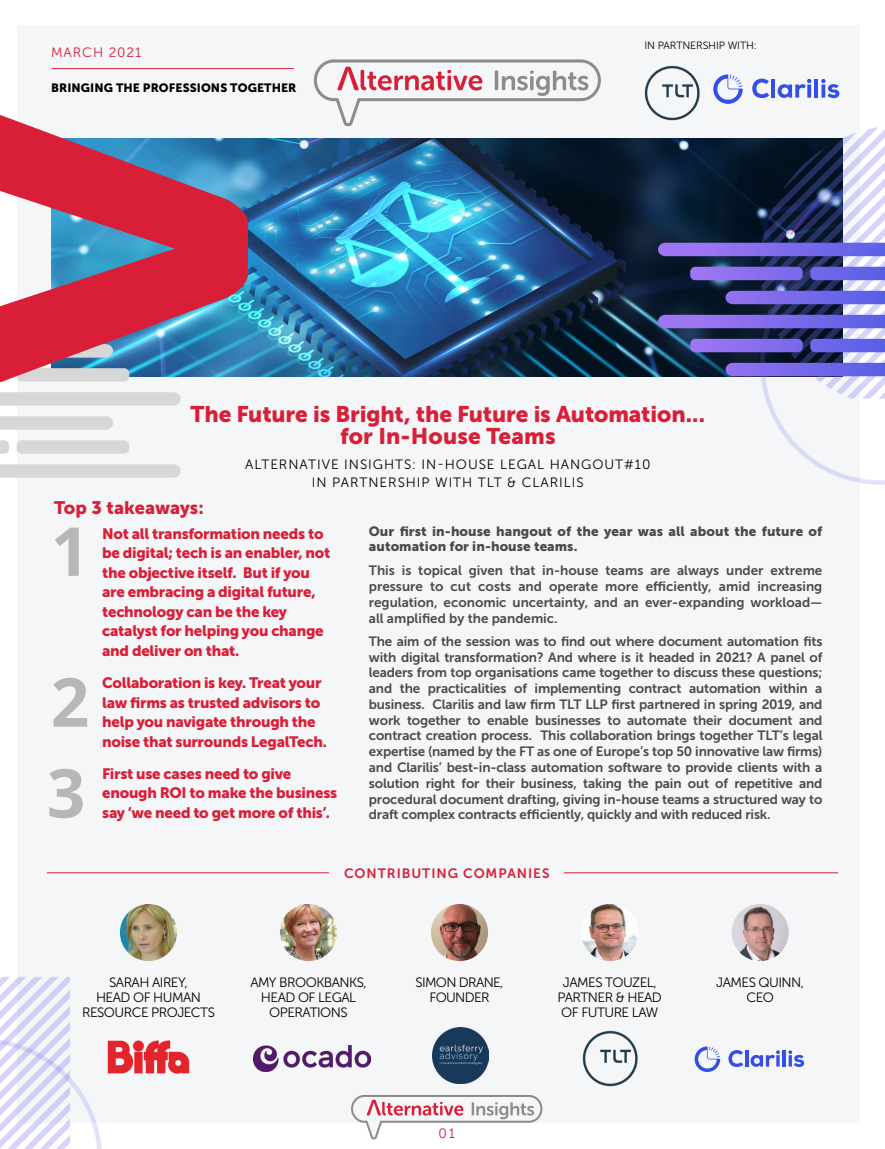
<style>
.page{position:relative;width:885px;height:1149px;background:#fff}
.page>*{position:absolute;margin:0;border:0;box-sizing:border-box;transform-origin:0 0}
.t1{font:700 67.5px/90.9px "Open Sans";color:#b7b7b6}
.t2{font:22.5px/22.5px "Museo Sans 900";letter-spacing:-.005em;color:#d91f38;text-align:center}
.t3{font:18px "Museo Sans 900";color:#d91f38}
.t4{font:15px/19.5px "Museo Sans 900";letter-spacing:-.015em;color:#d91f38}
.t5{font:13.5px/15.8px "Museo Sans 700";letter-spacing:-.005em;color:#4a4a49;text-align:justify}
.t6{font:13.5px/15px "Museo Sans 300";letter-spacing:-.04em;color:#000;text-align:center}
.t7{font:13.5px/15px "Museo Sans 900";letter-spacing:.005em;color:#4a4a49}
.t8{font:13.5px/18px "Museo Sans 300";letter-spacing:.07em;color:#000;text-align:center}
.t9{font:13.5px "Museo Sans 700";letter-spacing:.07em;color:#d91f38}
.t10{font:13.5px "Museo Sans 300";letter-spacing:.07em;color:#d91f38}
.t11{font:12px "Museo Sans 900";letter-spacing:.01em;color:#000}
.t12{font:10.5px "Museo Sans 300";letter-spacing:-.01em;color:#000}
</style>
<div class="page">
<div style="left:17px;top:26px;width:842px;height:1097px;background:#f4f6f8"></div>
<img style="left:248px;top:139px;width:410px;height:237px">
<hr style="left:52px;top:68px;width:242px;height:1px;background:#d91f38">
<svg style="left:351px;top:1095px;width:192px;height:44px"></svg>
<svg style="left:313px;top:59px;width:288px;height:68px"></svg>
<img style="left:280px;top:903px;width:57px;height:57px;border-radius:29px">
<img style="left:120px;top:903px;width:57px;height:57px;border-radius:29px">
<img style="left:431px;top:903px;width:57px;height:57px;border-radius:29px">
<img style="left:581px;top:903px;width:57px;height:57px;border-radius:29px">
<hr style="left:47px;top:872px;width:791px;height:1px;background:#d91f38">
<div style="left:330px;top:858px;width:233px;height:28px;background:#f4f6f8"></div>
<img style="left:731px;top:903px;width:57px;height:57px;border-radius:29px">
<img style="left:644px;top:65px;width:56px;height:56px">
<svg style="left:0;top:444px;width:9px;height:9px"></svg>
<div style="left:17px;top:440px;width:112px;height:13px;background:#d7d7d7;border-radius:5px"></div>
<div style="left:0;top:464px;width:181px;height:13px;background:#d7d7d7"></div>
<svg style="left:0;top:68px;width:248px;height:376px"></svg>
<svg style="left:658px;top:125px;width:226px;height:359px"></svg>
<svg style="left:0;top:977px;width:102px;height:171px"></svg>
<img style="left:582px;top:1030px;width:56px;height:57px">
<img style="left:432px;top:1027px;width:56px;height:56px">
<img style="left:253px;top:1045px;width:117px;height:25px">
<img style="left:108px;top:1040px;width:81px;height:33px">
<svg style="left:752px;top:79px;width:17px;height:19px"></svg>
<hr style="left:771px;top:79px;width:4px;height:19px;background:#334fe8">
<svg style="left:777px;top:79px;width:34px;height:19px"></svg>
<hr style="left:814px;top:79px;width:4px;height:19px;background:#334fe8">
<svg style="left:821px;top:79px;width:18px;height:19px"></svg>
<svg style="left:713px;top:74px;width:29px;height:30px"></svg>
<svg style="left:728px;top:1050px;width:15px;height:16px"></svg>
<hr style="left:745px;top:1050px;width:3px;height:16px;background:#334fe8">
<svg style="left:750px;top:1050px;width:29px;height:16px"></svg>
<hr style="left:782px;top:1050px;width:3px;height:16px;background:#334fe8">
<svg style="left:788px;top:1050px;width:16px;height:16px"></svg>
<svg style="left:694px;top:1046px;width:26px;height:25px"></svg>
<p class="t10" style="left:51px;top:45px;width:92px">MARCH 2021</p>
<p class="t11" style="left:51px;top:80px;width:247px">BRINGING THE PROFESSIONS TOGETHER</p>
<p class="t12" style="left:644px;top:39px;width:114px">IN PARTNERSHIP WITH:</p>
<h2 class="t2" style="left:191px;top:402px;width:515px">The Future is Bright, the Future is Automation... for In-House Teams</h2>
<p class="t8" style="left:245px;top:455px;width:407px">ALTERNATIVE INSIGHTS: IN-HOUSE LEGAL HANGOUT#10<br>IN PARTNERSHIP WITH TLT &amp; CLARILIS</p>
<h3 class="t3" style="left:54px;top:497px;width:151px">Top 3 takeaways:</h3>
<h1 class="t1" style="left:51px;top:504px;width:40px">1</h1>
<p class="t7" style="left:369px;top:524px;width:455px">Our first in-house hangout of the year was all about the future of automation for in-house teams.</p>
<p class="t5" style="left:369px;top:562px;width:455px">This is topical given that in-house teams are always under extreme pressure to cut costs and operate more efficiently, amid increasing regulation, economic uncertainty, and an ever-expanding workload— all amplified by the pandemic.</p>
<p class="t5" style="left:369px;top:633px;width:455px">The aim of the session was to find out where document automation fits with digital transformation? And where is it headed in 2021? A panel of leaders from top organisations came together to discuss these questions; and the practicalities of implementing contract automation within a business. Clarilis and law firm TLT LLP first partnered in spring 2019, and work together to enable businesses to automate their document and contract creation process. This collaboration brings together TLT’s legal expertise (named by the FT as one of Europe’s top 50 innovative law firms) and Clarilis’ best-in-class automation software to provide clients with a solution right for their business, taking the pain out of repetitive and procedural document drafting, giving in-house teams a structured way to draft complex contracts efficiently, quickly and with reduced risk.</p>
<p class="t4" style="left:102px;top:523px;width:230px">Not all transformation needs to be digital; tech is an enabler, not the objective itself. But if you are embracing a digital future, technology can be the key catalyst for helping you change and deliver on that.</p>
<p class="t4" style="left:102px;top:672px;width:226px">Collaboration is key. Treat your law firms as trusted advisors to help you navigate through the noise that surrounds LegalTech.</p>
<p class="t4" style="left:102px;top:763px;width:236px">First use cases need to give enough ROI to make the business say ‘we need to get more of this’.</p>
<h1 class="t1" style="left:47px;top:654px;width:44px">2<br>3</h1>
<p class="t9" style="left:344px;top:865px;width:207px">CONTRIBUTING COMPANIES</p>
<p class="t6" style="left:82px;top:974px;width:134px">SARAH AIREY,<br>HEAD OF HUMAN<br>RESOURCE PROJECTS</p>
<p class="t6" style="left:415px;top:974px;width:89px">SIMON DRANE,<br>FOUNDER</p>
<p class="t6" style="left:250px;top:974px;width:118px">AMY BROOKBANKS,<br>HEAD OF LEGAL<br>OPERATIONS</p>
<p class="t6" style="left:557px;top:974px;width:106px">JAMES TOUZEL,<br>PARTNER &amp; HEAD<br>OF FUTURE LAW</p>
<p class="t10" style="left:438px;top:1125px;width:18px">01</p>
<p class="t6" style="left:716px;top:974px;width:89px">JAMES QUINN,<br>CEO</p>
</div>
